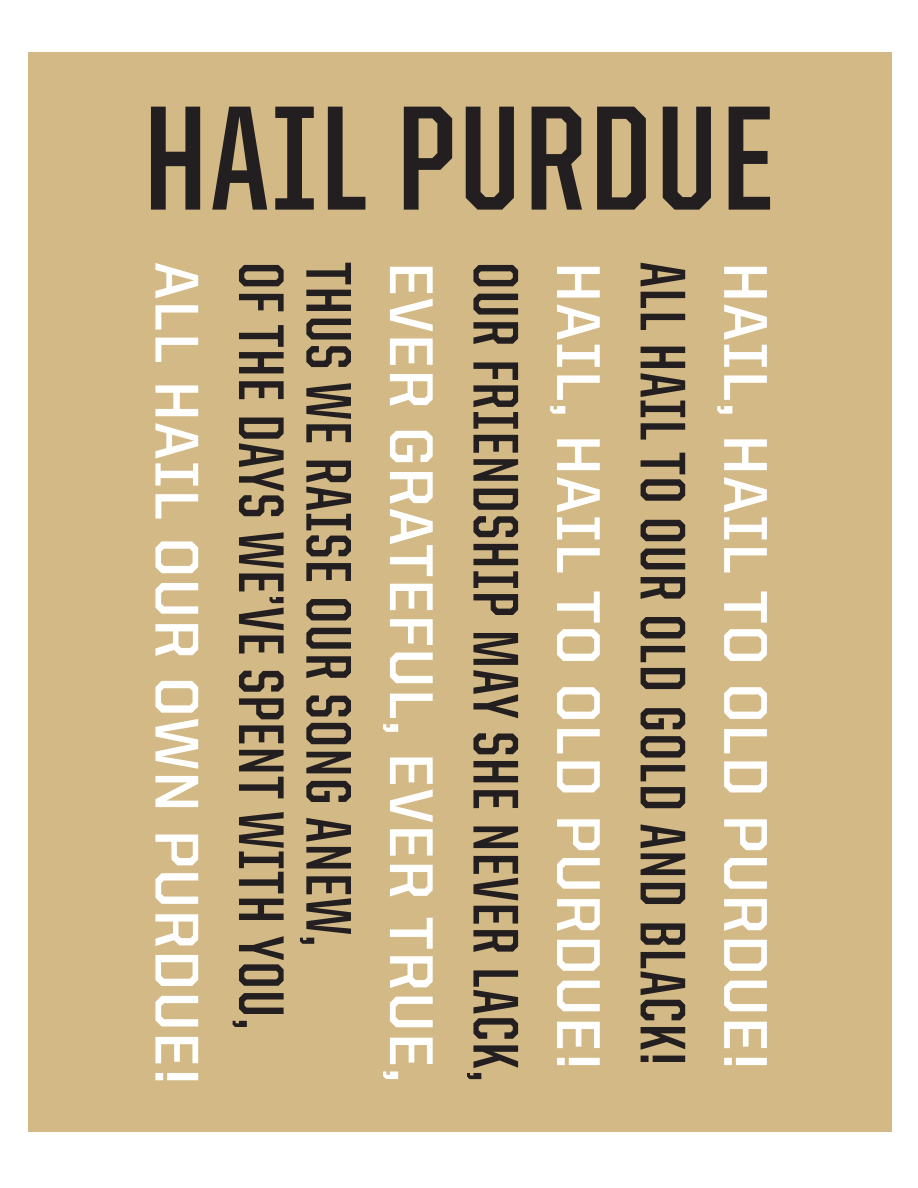
<style>
.page{position:relative;width:918px;height:1188px;background:#fff}
.page>*{position:absolute;margin:0;border:0;box-sizing:border-box;transform-origin:0 0}
.t1{font:700 149.25px "United Sans Cond";letter-spacing:.025em;color:#231f20}
.t2{font:700 64.65px "United Sans Cond";letter-spacing:.025em;color:#231f20}
.t3{font:700 61.95px "United Sans Reg";letter-spacing:.025em;color:#fff}
</style>
<div class="page">
<div style="left:28px;top:52px;width:864px;height:1080px;background:#d3b985"></div>
<p class="t1" style="left:144px;top:82px;width:632px">HAIL PURDUE</p>
<p class="t3" style="left:211px;top:262px;width:825px;rotate:90deg">ALL HAIL OUR OWN PURDUE!</p>
<p class="t2" style="left:294px;top:262px;width:769px;rotate:90deg">OF THE DAYS WE’VE SPENT WITH YOU,</p>
<p class="t2" style="left:362px;top:262px;width:685px;rotate:90deg">THUS WE RAISE OUR SONG ANEW,</p>
<p class="t3" style="left:445px;top:262px;width:821px;rotate:90deg">EVER GRATEFUL, EVER TRUE,</p>
<p class="t2" style="left:529px;top:262px;width:821px;rotate:90deg">OUR FRIENDSHIP MAY SHE NEVER LACK,</p>
<p class="t3" style="left:612px;top:262px;width:810px;rotate:90deg">HAIL, HAIL TO OLD PURDUE!</p>
<p class="t2" style="left:696px;top:262px;width:805px;rotate:90deg">ALL HAIL TO OUR OLD GOLD AND BLACK!</p>
<p class="t3" style="left:779px;top:262px;width:810px;rotate:90deg">HAIL, HAIL TO OLD PURDUE!</p>
</div>
